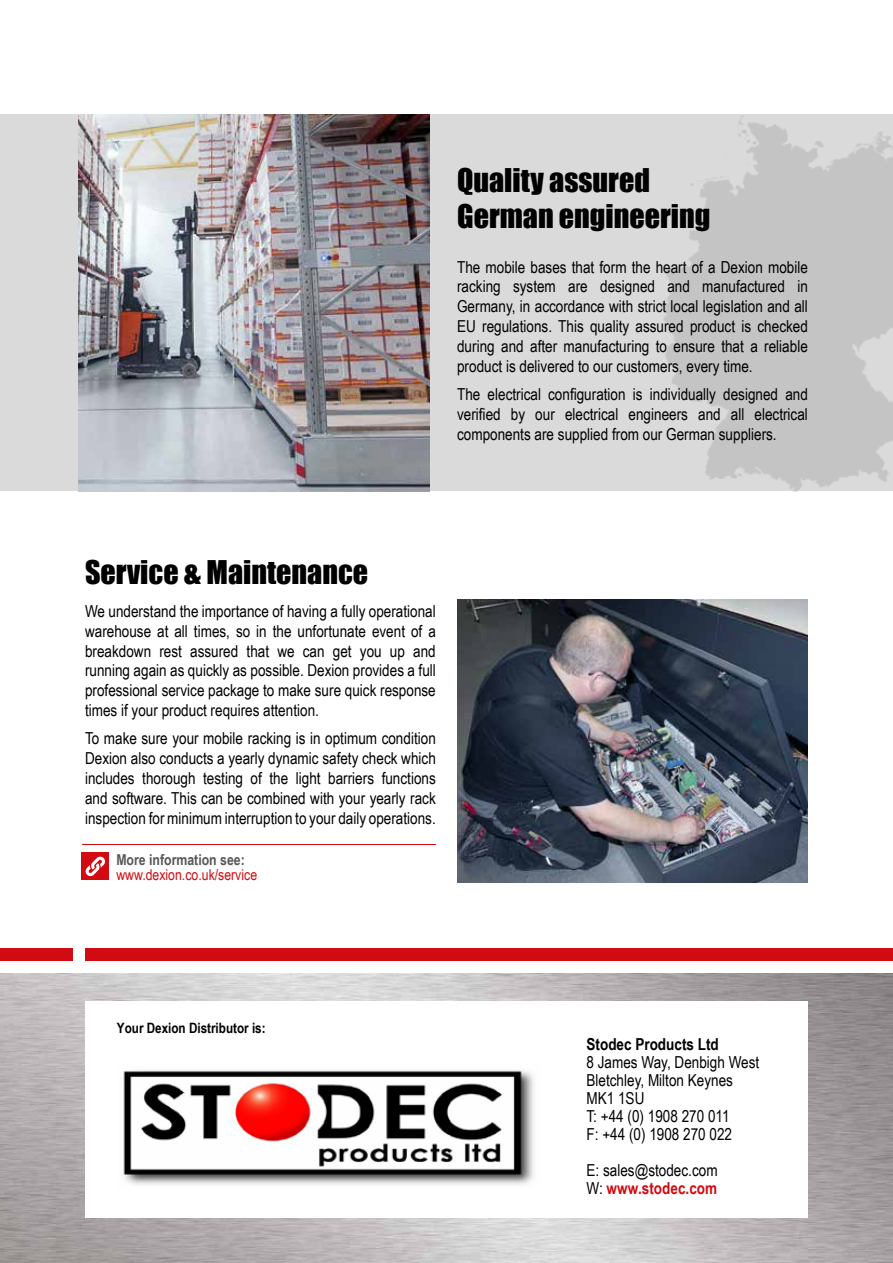
<style>
.page{position:relative;width:893px;height:1263px;background:#fff}
.page>*{position:absolute;margin:0;border:0;box-sizing:border-box;transform-origin:0 0}
.t1{font:30px/36px "Impact";color:#000}
.t2{font:16.5px/19.8px "Arial Narrow";color:#000;text-align:justify}
.t3{font:700 16.5px "Arial Narrow";color:#000}
.t4{font:15px "Arial Narrow";color:#d20a11}
.t5{font:700 15px "Arial Narrow";color:#575756}
.t6{font:700 14.25px "Arial Narrow";color:#000}
.s1{font-weight:700;color:#d20a11}
</style>
<div class="page">
<div style="left:85px;top:948px;width:807px;height:13px;background:#d20a11"></div>
<div style="left:0;top:948px;width:72px;height:13px;background:#d20a11"></div>
<svg style="left:0;top:115px;width:892px;height:376px;background:#d2d2d3"></svg>
<div style="left:81px;top:852px;width:28px;height:28px;background:#d20a11"></div>
<svg style="left:85px;top:856px;width:20px;height:20px"></svg>
<hr style="left:82px;top:844px;width:354px;height:1px;background:#d20a11">
<img style="left:457px;top:600px;width:351px;height:282px">
<img style="left:79px;top:115px;width:350px;height:376px">
<img style="left:120px;top:1067px;width:416px;height:120px">
<h1 class="t1" style="left:457px;top:162px;width:255px">Quality assured<br>German engineering</h1>
<p class="t2" style="left:457px;top:257px;width:352px">The mobile bases that form the heart of a Dexion mobile racking system are designed and manufactured in Germany, in accordance with strict local legislation and all EU regulations. This quality assured product is checked during and after manufacturing to ensure that a reliable product is delivered to our customers, every time.</p>
<p class="t2" style="left:457px;top:384px;width:352px">The electrical configuration is individually designed and verified by our electrical engineers and all electrical components are supplied from our German suppliers.</p>
<h1 class="t1" style="left:85px;top:554px;width:285px">Service &amp; Maintenance</h1>
<p class="t2" style="left:85px;top:601px;width:352px">We understand the importance of having a fully operational warehouse at all times, so in the unfortunate event of a breakdown rest assured that we can get you up and running again as quickly as possible. Dexion provides a full professional service package to make sure quick response times if your product requires attention.</p>
<p class="t2" style="left:85px;top:728px;width:352px">To make sure your mobile racking is in optimum condition Dexion also conducts a yearly dynamic safety check which includes thorough testing of the light barriers functions and software. This can be combined with your yearly rack inspection for minimum interruption to your daily operations.</p>
<p class="t5" style="left:116px;top:851px;width:130px">More information see:</p>
<p class="t4" style="left:116px;top:866px;width:142px">www.dexion.co.uk/service</p>
<p class="t6" style="left:117px;top:1020px;width:150px">Your Dexion Distributor is:</p>
<p class="t3" style="left:586px;top:1034px;width:134px">Stodec Products Ltd</p>
<p class="t2" style="left:586px;top:1052px;width:174px;line-height:18px;text-align:left">8 James Way, Denbigh West<br>Bletchley, Milton Keynes<br>MK1 1SU<br>T: +44 (0) 1908 270 011<br>F: +44 (0) 1908 270 022</p>
<p class="t2" style="left:586px;top:1160px;width:133px;line-height:18px">E: sales@stodec.com<br>W: <span class="s1">www.stodec.com</span></p>
</div>
